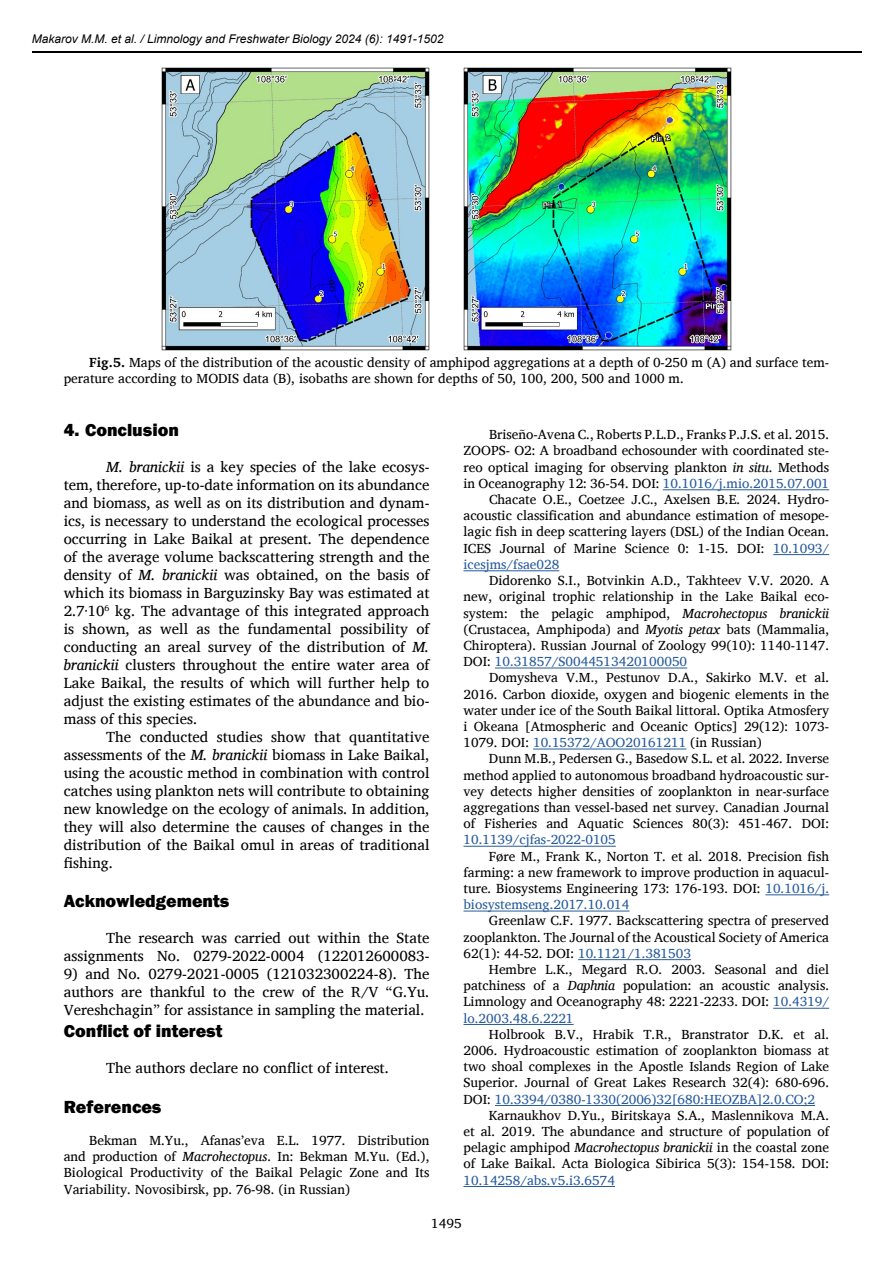
<style>
.page{position:relative;width:893px;height:1263px;background:#fff}
.page>*{position:absolute;margin:0;border:0;box-sizing:border-box;transform-origin:0 0}
.t1{font:800 18px "Franklin Gothic";color:#000}
.t2{font:15px/18px "Charis SIL";color:#000;text-align:justify}
.t3{font:13.5px/16.2px "Charis SIL";color:#000;text-align:justify}
.t4{font:13.5px "Charis SIL";color:#275b9b}
.t5{font:italic 12px "Arial";color:#000}
.s1{font-weight:700}
.s2{font-style:italic}
.s3{color:#275b9b}
</style>
<div class="page">
<hr style="left:32px;top:51px;width:829px;height:2px;background:#000">
<hr style="left:663px;top:489px;width:166px;height:1px;background:#275b9b">
<hr style="left:773px;top:554px;width:56px;height:1px;background:#275b9b">
<hr style="left:463px;top:570px;width:96px;height:1px;background:#275b9b">
<hr style="left:495px;top:668px;width:192px;height:1px;background:#275b9b">
<hr style="left:533px;top:749px;width:153px;height:1px;background:#275b9b">
<hr style="left:463px;top:846px;width:153px;height:1px;background:#275b9b">
<hr style="left:765px;top:894px;width:64px;height:1px;background:#275b9b">
<hr style="left:463px;top:911px;width:166px;height:1px;background:#275b9b">
<hr style="left:578px;top:959px;width:113px;height:1px;background:#275b9b">
<hr style="left:773px;top:1008px;width:56px;height:1px;background:#275b9b">
<hr style="left:463px;top:1024px;width:111px;height:1px;background:#275b9b">
<hr style="left:495px;top:1105px;width:320px;height:1px;background:#275b9b">
<hr style="left:463px;top:1186px;width:152px;height:1px;background:#275b9b">
<img style="left:463px;top:67px;width:268px;height:283px">
<img style="left:162px;top:67px;width:267px;height:283px">
<p class="t5" style="left:32px;top:31px;width:413px">Makarov M.M. et al. / Limnology and Freshwater Biology 2024 (6): 1491-1502</p>
<p class="t3" style="left:64px;top:354px;width:767px;text-indent:26px"><span class="s1">Fig.5.</span> Maps of the distribution of the acoustic density of amphipod aggregations at a depth of 0-250 m (A) and surface tem&shy;perature according to MODIS data (B), isobaths are shown for depths of 50, 100, 200, 500 and 1000 m.</p>
<h1 class="t1" style="left:64px;top:418px;width:117px">4. Conclusion</h1>
<p class="t2" style="left:64px;top:457px;width:367px;text-indent:43px"><span class="s2">M. branickii</span> is a key species of the lake ecosys&shy;tem, therefore, up-to-date information on its abundance and biomass, as well as on its distribution and dynam&shy;ics, is necessary to understand the ecological processes occurring in Lake Baikal at present. The dependence of the average volume backscattering strength and the density of <span class="s2">M. branickii</span> was obtained, on the basis of which its biomass in Barguzinsky Bay was estimated at 2.7·10<sup>6</sup> kg. The advantage of this integrated approach is shown, as well as the fundamental possibility of conducting an areal survey of the distribution of <span class="s2">M. branickii</span> clusters throughout the entire water area of Lake Baikal, the results of which will further help to adjust the existing estimates of the abundance and bio&shy;mass of this species.</p>
<p class="t2" style="left:64px;top:727px;width:367px;text-indent:43px">The conducted studies show that quantitative assessments of the <span class="s2">M. branickii</span> biomass in Lake Baikal, using the acoustic method in combination with control catches using plankton nets will contribute to obtaining new knowledge on the ecology of animals. In addition, they will also determine the causes of changes in the distribution of the Baikal omul in areas of traditional fishing.</p>
<h1 class="t1" style="left:64px;top:890px;width:167px">Acknowledgements</h1>
<p class="t2" style="left:64px;top:929px;width:367px;text-align:right">The research was carried out within the State assignments No. 0279-2022-0004 (122012600083-</p>
<p class="t2" style="left:64px;top:965px;width:367px">9) and No. 0279-2021-0005 (121032300224-8). The authors are thankful to the crew of the R/V “G.Yu.<br>Vereshchagin” for assistance in sampling the material.</p>
<h1 class="t1" style="left:64px;top:1019px;width:160px">Conflict of interest</h1>
<p class="t2" style="left:106px;top:1059px;width:284px">The authors declare no conflict of interest.</p>
<h1 class="t1" style="left:64px;top:1095px;width:99px">References</h1>
<p class="t3" style="left:64px;top:1132px;width:367px;text-indent:26px">Bekman M.Yu., Afanas’eva E.L. 1977. Distribution and production of <span class="s2">Macrohectopus</span>. In: Bekman M.Yu. (Ed.), Biological Productivity of the Baikal Pelagic Zone and Its Variability. Novosibirsk, pp. 76-98. (in Russian)</p>
<p class="t3" style="left:489px;top:426px;width:342px">Briseño-Avena C., Roberts P.L.D., Franks P.J.S. et al. 2015.</p>
<p class="t3" style="left:463px;top:443px;width:367px">ZOOPS- O2: A broadband echosounder with coordinated ste-</p>
<p class="t3" style="left:463px;top:459px;width:367px">reo optical imaging for observing plankton <span class="s2">in situ</span>. Methods</p>
<p class="t3" style="left:463px;top:475px;width:367px">in Oceanography 12: 36-54. DOI: <span class="s3">10.1016/j.mio.2015.07.001</span></p>
<p class="t3" style="left:489px;top:491px;width:342px">Chacate O.E., Coetzee J.C., Axelsen B.E. 2024. Hydro-</p>
<p class="t3" style="left:463px;top:507px;width:367px">acoustic classification and abundance estimation of mesope-</p>
<p class="t3" style="left:463px;top:524px;width:367px">lagic fish in deep scattering layers (DSL) of the Indian Ocean.</p>
<p class="t3" style="left:463px;top:540px;width:367px">ICES Journal of Marine Science 0: 1-15. DOI: <span class="s3">10.1093/</span></p>
<p class="t4" style="left:463px;top:556px;width:97px">icesjms/fsae028</p>
<p class="t3" style="left:463px;top:572px;width:367px;text-indent:26px">Didorenko S.I., Botvinkin A.D., Takhteev V.V. 2020. A new, original trophic relationship in the Lake Baikal eco&shy;system: the pelagic amphipod, <span class="s2">Macrohectopus branickii </span>(Crustacea, Amphipoda) and <span class="s2">Myotis petax</span> bats (Mammalia, Chiroptera). Russian Journal of Zoology 99(10): 1140-1147.<br>DOI: <span class="s3">10.31857/S0044513420100050</span></p>
<p class="t3" style="left:463px;top:669px;width:367px;text-indent:26px">Domysheva V.M., Pestunov D.A., Sakirko M.V. et al.<br>2016. Carbon dioxide, oxygen and biogenic elements in the water under ice of the South Baikal littoral. Optika Atmosfery i Okeana [Atmospheric and Oceanic Optics] 29(12): 1073- 1079. DOI: <span class="s3">10.15372/AOO20161211</span> (in Russian)</p>
<p class="t3" style="left:463px;top:750px;width:367px;text-indent:26px">Dunn M.B., Pedersen G., Basedow S.L. et al. 2022. Inverse method applied to autonomous broadband hydroacoustic sur&shy;vey detects higher densities of zooplankton in near-surface aggregations than vessel-based net survey. Canadian Journal of Fisheries and Aquatic Sciences 80(3): 451-467. DOI:</p>
<p class="t4" style="left:463px;top:832px;width:154px">10.1139/cjfas-2022-0105</p>
<p class="t3" style="left:463px;top:848px;width:367px;text-indent:26px">Føre M., Frank K., Norton T. et al. 2018. Precision fish farming: a new framework to improve production in aquacul&shy;ture. Biosystems Engineering 173: 176-193. DOI: <span class="s3">10.1016/j. biosystemseng.2017.10.014</span></p>
<p class="t3" style="left:463px;top:912px;width:367px;text-indent:26px">Greenlaw C.F. 1977. Backscattering spectra of preserved zooplankton. The Journal of the Acoustical Society of America 62(1): 44-52. DOI: <span class="s3">10.1121/1.381503</span></p>
<p class="t3" style="left:463px;top:961px;width:367px;text-indent:26px">Hembre L.K., Megard R.O. 2003. Seasonal and diel patchiness of a <span class="s2">Daphnia</span> population: an acoustic analysis.<br>Limnology and Oceanography 48: 2221-2233. DOI: <span class="s3">10.4319/ lo.2003.48.6.2221</span></p>
<p class="t3" style="left:463px;top:1026px;width:367px;text-indent:26px">Holbrook B.V., Hrabik T.R., Branstrator D.K. et al.<br>2006. Hydroacoustic estimation of zooplankton biomass at two shoal complexes in the Apostle Islands Region of Lake Superior. Journal of Great Lakes Research 32(4): 680-696.<br>DOI: <span class="s3">10.3394/0380-1330(2006)32[680:HEOZBA]2.0.CO;2</span></p>
<p class="t3" style="left:463px;top:1107px;width:367px;text-indent:26px">Karnaukhov D.Yu., Biritskaya S.A., Maslennikova M.A. et al. 2019. The abundance and structure of population of pelagic amphipod <span class="s2">Macrohectopus branickii</span> in the coastal zone of Lake Baikal. Acta Biologica Sibirica 5(3): 154-158. DOI:</p>
<p class="t4" style="left:463px;top:1172px;width:153px">10.14258/abs.v5.i3.6574</p>
<p class="t3" style="left:431px;top:1215px;width:32px">1495</p>
</div>
